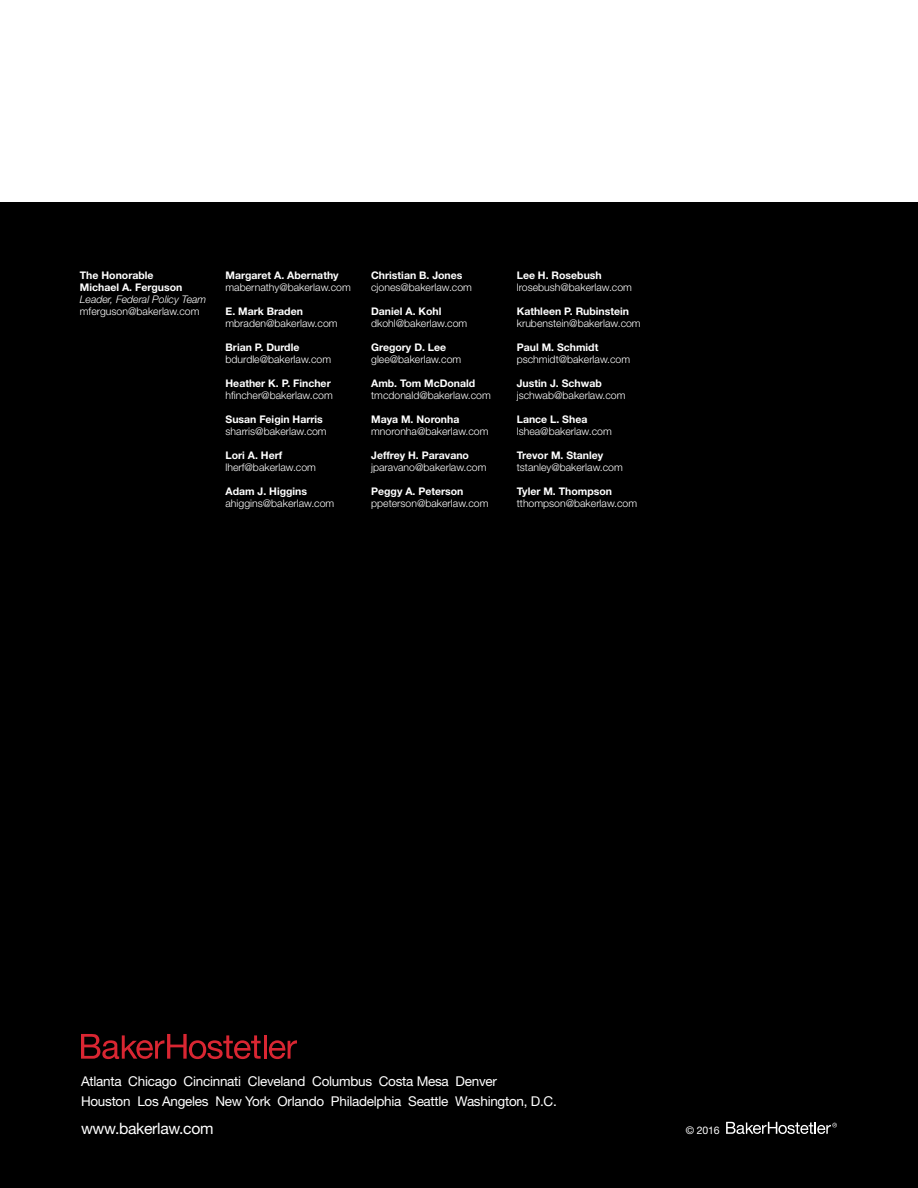
<style>
.page{position:relative;width:918px;height:1188px;background:#fff}
.page>*{position:absolute;margin:0;border:0;box-sizing:border-box;transform-origin:0 0}
.t1{font:15.75px "Helvetica Neue LT Std";letter-spacing:-.02em;color:#fff}
.t2{font:13.5px/19.5px "Helvetica Neue LT Std";letter-spacing:-.02em;color:#fff}
.t3{font:300 10.5px "Helvetica Neue LT Std";color:#fff}
.t4{font:700 10.5px/12px "Helvetica Neue LT Std";color:#fff}
.t5{font:italic 300 10.5px "Helvetica Neue LT Std";color:#fff}
.t6{font:10.5px "Helvetica Neue LT Std";color:#fff}
</style>
<div class="page">
<div style="left:0;top:202px;width:918px;height:986px;background:#000"></div>
<svg style="left:81px;top:1034px;width:180px;height:25px"></svg>
<svg style="left:269px;top:1040px;width:28px;height:19px"></svg>
<hr style="left:264px;top:1035px;width:2px;height:24px;background:#d92632">
<svg style="left:726px;top:1122px;width:111px;height:12px"></svg>
<p class="t4" style="left:80px;top:269px;width:104px">The Honorable<br>Michael A. Ferguson</p>
<p class="t5" style="left:80px;top:293px;width:128px">Leader, Federal Policy Team</p>
<p class="t3" style="left:80px;top:304px;width:121px">mferguson@bakerlaw.com</p>
<p class="t4" style="left:226px;top:269px;width:115px">Margaret A. Abernathy</p>
<p class="t3" style="left:226px;top:280px;width:127px">mabernathy@bakerlaw.com</p>
<p class="t4" style="left:226px;top:305px;width:79px">E. Mark Braden</p>
<p class="t3" style="left:226px;top:316px;width:114px">mbraden@bakerlaw.com</p>
<p class="t4" style="left:226px;top:341px;width:75px">Brian P. Durdle</p>
<p class="t3" style="left:226px;top:352px;width:107px">bdurdle@bakerlaw.com</p>
<p class="t4" style="left:226px;top:377px;width:107px">Heather K. P. Fincher</p>
<p class="t3" style="left:226px;top:388px;width:109px">hfincher@bakerlaw.com</p>
<p class="t4" style="left:226px;top:413px;width:99px">Susan Feigin Harris</p>
<p class="t3" style="left:226px;top:424px;width:103px">sharris@bakerlaw.com</p>
<p class="t4" style="left:226px;top:449px;width:58px">Lori A. Herf</p>
<p class="t3" style="left:226px;top:460px;width:92px">lherf@bakerlaw.com</p>
<p class="t4" style="left:226px;top:485px;width:83px">Adam J. Higgins</p>
<p class="t3" style="left:226px;top:496px;width:110px">ahiggins@bakerlaw.com</p>
<p class="t4" style="left:371px;top:269px;width:93px">Christian B. Jones</p>
<p class="t3" style="left:371px;top:280px;width:102px">cjones@bakerlaw.com</p>
<p class="t4" style="left:371px;top:305px;width:72px">Daniel A. Kohl</p>
<p class="t3" style="left:371px;top:316px;width:98px">dkohl@bakerlaw.com</p>
<p class="t4" style="left:371px;top:341px;width:77px">Gregory D. Lee</p>
<p class="t3" style="left:371px;top:352px;width:92px">glee@bakerlaw.com</p>
<p class="t4" style="left:371px;top:377px;width:106px">Amb. Tom McDonald</p>
<p class="t3" style="left:371px;top:388px;width:121px">tmcdonald@bakerlaw.com</p>
<p class="t4" style="left:371px;top:413px;width:90px">Maya M. Noronha</p>
<p class="t3" style="left:371px;top:424px;width:119px">mnoronha@bakerlaw.com</p>
<p class="t4" style="left:371px;top:449px;width:99px">Jeffrey H. Paravano</p>
<p class="t3" style="left:371px;top:460px;width:117px">jparavano@bakerlaw.com</p>
<p class="t4" style="left:371px;top:485px;width:94px">Peggy A. Peterson</p>
<p class="t3" style="left:371px;top:496px;width:119px">ppeterson@bakerlaw.com</p>
<p class="t4" style="left:517px;top:269px;width:86px">Lee H. Rosebush</p>
<p class="t3" style="left:517px;top:280px;width:117px">lrosebush@bakerlaw.com</p>
<p class="t4" style="left:517px;top:305px;width:114px">Kathleen P. Rubinstein</p>
<p class="t3" style="left:517px;top:316px;width:125px">krubenstein@bakerlaw.com</p>
<p class="t4" style="left:517px;top:341px;width:83px">Paul M. Schmidt</p>
<p class="t3" style="left:517px;top:352px;width:115px">pschmidt@bakerlaw.com</p>
<p class="t4" style="left:517px;top:377px;width:86px">Justin J. Schwab</p>
<p class="t3" style="left:517px;top:388px;width:110px">jschwab@bakerlaw.com</p>
<p class="t4" style="left:517px;top:413px;width:72px">Lance L. Shea</p>
<p class="t3" style="left:517px;top:425px;width:96px">lshea@bakerlaw.com</p>
<p class="t4" style="left:517px;top:449px;width:88px">Trevor M. Stanley</p>
<p class="t3" style="left:517px;top:461px;width:108px">tstanley@bakerlaw.com</p>
<p class="t4" style="left:517px;top:485px;width:97px">Tyler M. Thompson</p>
<p class="t3" style="left:517px;top:497px;width:122px">tthompson@bakerlaw.com</p>
<p class="t2" style="left:81px;top:1072px;width:477px">Atlanta Chicago Cincinnati Cleveland Columbus Costa Mesa Denver<br>Houston Los Angeles New York Orlando Philadelphia Seattle Washington, D.C.</p>
<h1 class="t1" style="left:81px;top:1119px;width:134px">www.bakerlaw.com</h1>
<p class="t6" style="left:686px;top:1124px;width:35px">© 2016</p>
</div>
